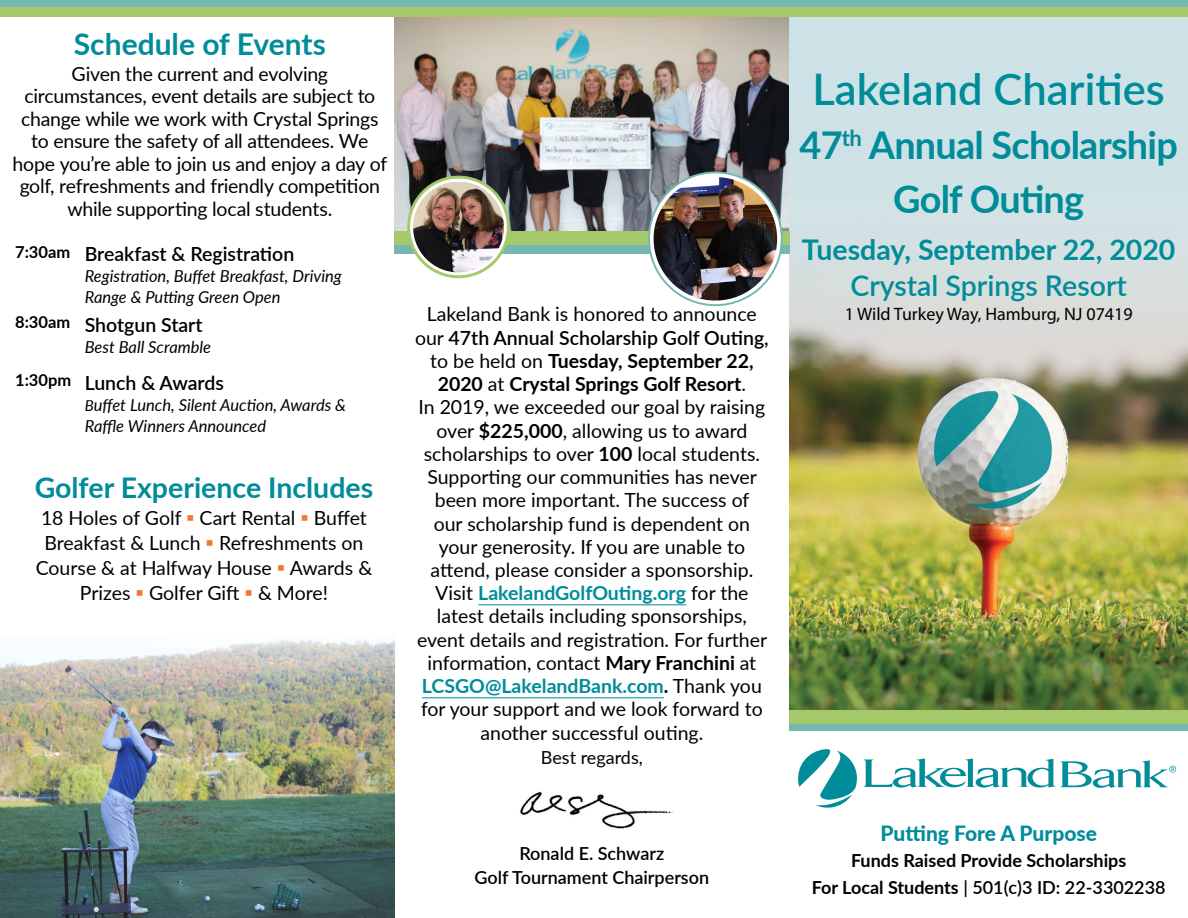
<style>
.page{position:relative;width:1188px;height:918px;background:#fff}
.page>*{position:absolute;margin:0;border:0;box-sizing:border-box;transform-origin:0 0}
.t1{font:600 43.5px "Lato";color:#008c99}
.t2{font:700 38.25px/54px "Lato";letter-spacing:-.02em;color:#008c99;text-align:center}
.t3{font:700 30px "Lato";color:#008c99}
.t4{font:700 28.5px "Lato";color:#008c99}
.t5{font:600 28.5px "Lato";color:#008c99}
.t6{font:800 21px "Lato";color:#008c99}
.t7{font:19.5px/23.2px "Lato";color:#000;text-align:center}
.t8{font:600 19.5px "Lato";color:#000}
.t9{font:700 18px/27px "Lato";color:#000;text-align:center}
.t10{font:600 18px/24px "Lato";color:#000;text-align:center}
.t11{font:18px "Myriad Pro";color:#000}
.t12{font:18px "Lato";color:#000}
.t13{font:italic 16.5px/21px "Lato";color:#000}
.s1{font-weight:700;font-size:16.5px}
.s2{font-size:15px}
.s3{font-size:21px;color:#f47630}
.s4{font-weight:600}
.s5{font-weight:700}
.s6{font-weight:700;color:#008c99}
</style>
<div class="page">
<hr style="left:478px;top:604px;width:208px;height:1px;background:#008c99">
<hr style="left:422px;top:697px;width:242px;height:1px;background:#008c99">
<img style="left:520px;top:791px;width:154px;height:38px">
<img style="left:394px;top:17px;width:395px;height:229px">
<img style="left:0;top:639px;width:394px;height:279px">
<img style="left:789px;top:17px;width:399px;height:694px">
<svg style="left:798px;top:749px;width:59px;height:59px"></svg>
<svg style="left:863px;top:758px;width:313px;height:30px"></svg>
<div style="left:789px;top:711px;width:399px;height:13px;background:#a5c86b"></div>
<div style="left:789px;top:724px;width:399px;height:6px;background:#74b8b1"></div>
<div style="left:394px;top:231px;width:395px;height:14px;background:#a5c86b"></div>
<div style="left:394px;top:246px;width:395px;height:8px;background:#74b8b1"></div>
<svg style="left:649px;top:172px;width:133px;height:133px"></svg>
<img style="left:654px;top:177px;width:123px;height:124px;border-radius:62px">
<svg style="left:409px;top:177px;width:99px;height:100px"></svg>
<div style="left:407px;top:176px;width:103px;height:102px;border:3px solid #a5c86b;border-radius:50%"></div>
<img style="left:413px;top:182px;width:91px;height:90px">
<div style="left:0;top:3px;width:1188px;height:14px;background:#a5c86b"></div>
<div style="left:0;top:0;width:1188px;height:6px;background:#74b8b1"></div>
<h3 class="t3" style="left:74px;top:22px;width:254px">Schedule of Events</h3>
<p class="t7" style="left:13px;top:61px;width:376px;line-height:22.5px">Given the current and evolving circumstances, event details are subject to change while we work with Crystal Springs to ensure the safety of all attendees. We hope you’re able to join us and enjoy a day of golf, refreshments and friendly competition while supporting local students.</p>
<p class="t8" style="left:15px;top:239px;width:281px"><span class="s1">7:30am</span> Breakfast &amp; Registration</p>
<p class="t13" style="left:85px;top:264px;width:259px">Registration, Buffet Breakfast, Driving<br>Range &amp; Putting Green Open</p>
<p class="t8" style="left:15px;top:310px;width:189px"><sup>8:30am</sup> Shotgun Start</p>
<p class="t13" style="left:85px;top:335px;width:128px">Best Ball Scramble</p>
<p class="t8" style="left:15px;top:369px;width:210px"><sup>1:30pm</sup> Lunch &amp; Awards</p>
<p class="t13" style="left:85px;top:394px;width:263px"><span class="s2">B</span>uffet Lunch, Silent Auction, Awards &amp;<br>Raffle Winners Announced</p>
<h3 class="t4" style="left:35px;top:466px;width:340px">Golfer Experience Includes</h3>
<p class="t7" style="left:36px;top:505px;width:338px;line-height:24.8px">18 Holes of Golf <span class="s3">▪</span> Cart Rental <span class="s3">▪</span> Buffet Breakfast &amp; Lunch <span class="s3">▪</span> Refreshments on Course &amp; at Halfway House <span class="s3">▪</span> Awards &amp; Prizes <span class="s3">▪</span> Golfer Gift <span class="s3">▪</span> &amp; More!</p>
<p class="t7" style="left:415px;top:302px;width:355px">Lakeland Bank is honored to announce our <span class="s4">47th Annual Scholarship Golf Outing, </span>to be held on <span class="s5">Tuesday, September 22, 2020</span> at <span class="s5">Crystal Springs Golf Resort</span>.<br>In 2019, we exceeded our goal by raising over <span class="s5">$225,000</span>, allowing us to award scholarships to over <span class="s5">100</span> local students.<br>Supporting our communities has never been more important. The success of<br>our scholarship fund is dependent on your generosity. If you are unable to attend, please consider a sponsorship.<br>Visit <span class="s6">LakelandGolfOuting.org</span> for the latest details including sponsorships, event details and registration. For further information, contact <span class="s5">Mary Franchini</span> at <span class="s6">LCSGO@LakelandBank.com</span><span class="s5">.</span> Thank you for your support and we look forward to another successful outing.</p>
<p class="t12" style="left:541px;top:744px;width:104px">Best regards,</p>
<p class="t10" style="left:475px;top:840px;width:236px">Ronald E. Schwarz<br>Golf Tournament Chairperson</p>
<h1 class="t1" style="left:812px;top:58px;width:354px">Lakeland Charities</h1>
<h2 class="t2" style="left:799px;top:117px;width:380px">47<sup>th</sup> Annual Scholarship<br>Golf Outing</h2>
<h3 class="t4" style="left:802px;top:229px;width:375px">Tuesday, September 22, 2020</h3>
<h3 class="t5" style="left:850px;top:265px;width:278px">Crystal Springs Resort</h3>
<p class="t11" style="left:845px;top:303px;width:289px">1 Wild Turkey Way, Hamburg, NJ 07419</p>
<p class="t6" style="left:880px;top:818px;width:218px">Putting Fore A Purpose</p>
<p class="t9" style="left:812px;top:846px;width:355px">Funds Raised Provide Scholarships<br>For Local Students <span class="s4">| 501(c)3 ID: 22-3302238</span></p>
</div>
